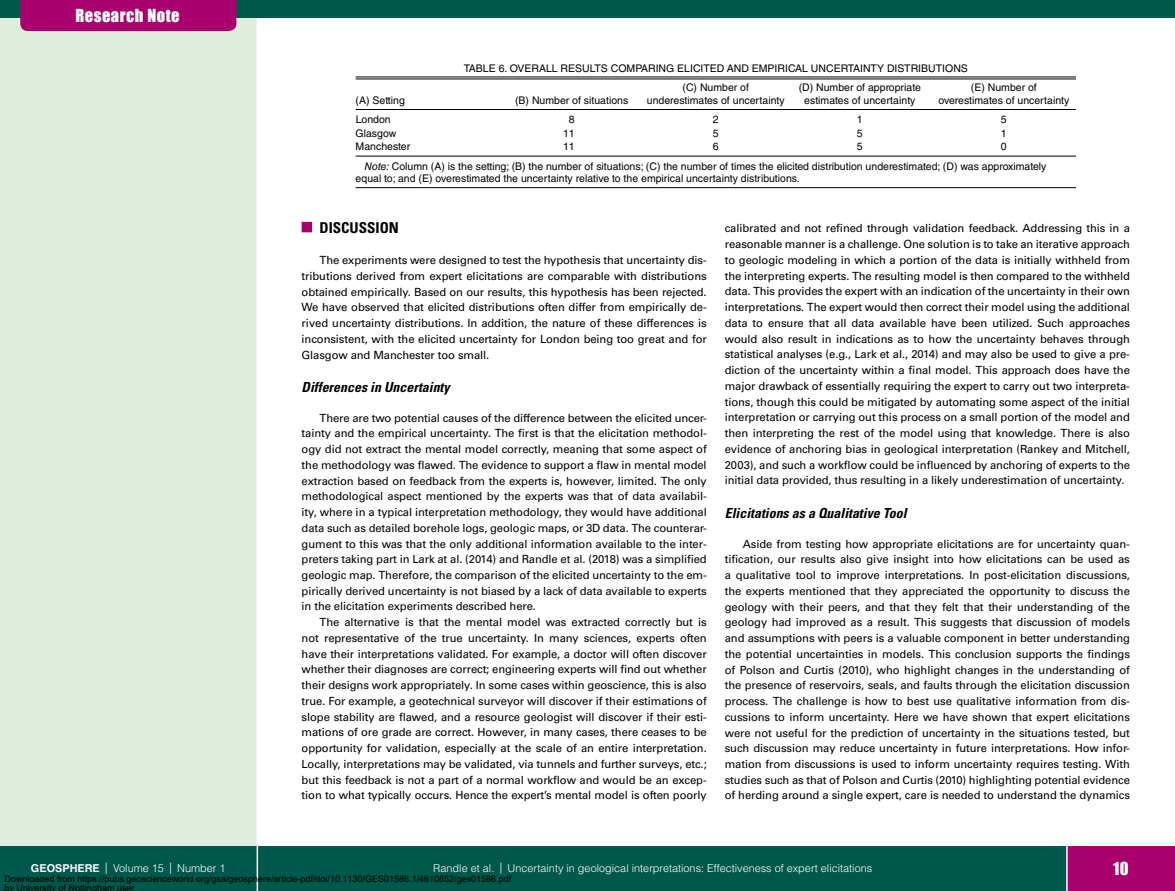
<style>
.page{position:relative;width:1175px;height:891px;background:#fff}
.page>*{position:absolute;margin:0;border:0;box-sizing:border-box;transform-origin:0 0}
.t1{font:16.5px "Impact";letter-spacing:.03em;color:#fff}
.t2{font:700 condensed 15px "Univers LT Std";color:#000}
.t3{font:italic 700 condensed 13.8px "Univers LT Std";color:#000}
.t4{font:11.25px/15.8px "Univers LT Std";letter-spacing:-.01em;color:#000;text-align:justify}
.t5{font:300 10.8px "Helvetica LT Std";color:#fff}
.t6{font:10.5px/12px "Helvetica LT Std";color:#000;text-align:center}
.t7{font:9px/9px "Arial";color:#000}
.s1{font-style:italic}
.s2{font-weight:700}
.s3{font-size:11.25px}
</style>
<div class="page">
<div style="left:0;top:0;width:256px;height:891px;background:#e0ecdc"></div>
<div style="left:0;top:846px;width:1174px;height:45px;background:#00584a"></div>
<hr style="left:256px;top:0;width:2px;height:891px;background:#fff">
<div style="left:0;top:0;width:1174px;height:18px;background:#00584a"></div>
<div style="left:20px;top:0;width:216px;height:31px;background:#a8006c"></div>
<div style="left:1066px;top:846px;width:108px;height:45px;background:#a8006c"></div>
<hr style="left:1066px;top:846px;width:1px;height:45px;background:#fff">
<div style="left:302px;top:222px;width:10px;height:10px;background:#a8006c"></div>
<hr style="left:932px;top:78px;width:144px;height:1px;background:#000">
<hr style="left:932px;top:76px;width:144px;height:1px;background:#000">
<hr style="left:788px;top:78px;width:144px;height:1px;background:#000">
<hr style="left:788px;top:76px;width:144px;height:1px;background:#000">
<hr style="left:644px;top:78px;width:144px;height:1px;background:#000">
<hr style="left:644px;top:76px;width:144px;height:1px;background:#000">
<hr style="left:500px;top:78px;width:144px;height:1px;background:#000">
<hr style="left:500px;top:76px;width:144px;height:1px;background:#000">
<hr style="left:356px;top:78px;width:144px;height:1px;background:#000">
<hr style="left:356px;top:76px;width:144px;height:1px;background:#000">
<hr style="left:932px;top:187px;width:144px;height:1px;background:#000">
<hr style="left:788px;top:187px;width:144px;height:1px;background:#000">
<hr style="left:644px;top:187px;width:144px;height:1px;background:#000">
<hr style="left:500px;top:187px;width:144px;height:1px;background:#000">
<hr style="left:356px;top:187px;width:144px;height:1px;background:#000">
<hr style="left:932px;top:156px;width:144px;height:1px;background:#000">
<hr style="left:788px;top:156px;width:144px;height:1px;background:#000">
<hr style="left:644px;top:156px;width:144px;height:1px;background:#000">
<hr style="left:500px;top:156px;width:144px;height:1px;background:#000">
<hr style="left:356px;top:156px;width:144px;height:1px;background:#000">
<hr style="left:932px;top:109px;width:144px;height:1px;background:#000">
<hr style="left:788px;top:109px;width:144px;height:1px;background:#000">
<hr style="left:644px;top:109px;width:144px;height:1px;background:#000">
<hr style="left:500px;top:109px;width:144px;height:1px;background:#000">
<hr style="left:356px;top:109px;width:144px;height:1px;background:#000">
<h1 class="t1" style="left:75px;top:3px;width:106px">Research Note</h1>
<p class="t6" style="left:464px;top:62px;width:505px">TABLE 6. OVERALL RESULTS COMPARING ELICITED AND EMPIRICAL UNCERTAINTY DISTRIBUTIONS</p>
<p class="t6" style="left:356px;top:94px;width:51px">(A) Setting</p>
<p class="t6" style="left:515px;top:94px;width:115px">(B) Number of situations</p>
<p class="t6" style="left:647px;top:82px;width:139px">(C) Number of underestimates of uncertainty</p>
<p class="t6" style="left:798px;top:82px;width:124px">(D) Number of appropriate estimates of uncertainty</p>
<p class="t6" style="left:938px;top:82px;width:132px">(E) Number of overestimates of uncertainty</p>
<p class="t6" style="left:356px;top:113px;width:37px">London</p>
<p class="t6" style="left:569px;top:113px;width:7px">8</p>
<p class="t6" style="left:713px;top:113px;width:7px">2</p>
<p class="t6" style="left:857px;top:113px;width:7px">1</p>
<p class="t6" style="left:1001px;top:113px;width:7px">5</p>
<p class="t6" style="left:356px;top:127px;width:42px">Glasgow</p>
<p class="t6" style="left:563px;top:127px;width:13px">11</p>
<p class="t6" style="left:713px;top:127px;width:7px">5</p>
<p class="t6" style="left:857px;top:127px;width:7px">5</p>
<p class="t6" style="left:1001px;top:127px;width:7px">1</p>
<p class="t6" style="left:356px;top:140px;width:56px">Manchester</p>
<p class="t6" style="left:563px;top:140px;width:13px">11</p>
<p class="t6" style="left:713px;top:140px;width:7px">6</p>
<p class="t6" style="left:857px;top:140px;width:7px">5</p>
<p class="t6" style="left:364px;top:137px;width:683px;line-height:19.5px;text-align:left;text-indent:636px">0<br><span class="s1">Note:</span> Column (A) is the setting; (B) the number of situations; (C) the number of times the elicited distribution underestimated; (D) was approximately</p>
<p class="t6" style="left:356px;top:172px;width:446px">equal to; and (E) overestimated the uncertainty relative to the empirical uncertainty distributions.</p>
<h2 class="t2" style="left:320px;top:218px;width:81px">DISCUSSION</h2>
<p class="t4" style="left:302px;top:252px;width:407px;text-indent:18px">The experiments were designed to test the hypothesis that uncertainty dis&shy;tributions derived from expert elicitations are comparable with distributions obtained empirically. Based on our results, this hypothesis has been rejected.<br>We have observed that elicited distributions often differ from empirically de&shy;rived uncertainty distributions. In addition, the nature of these differences is inconsistent, with the elicited uncertainty for London being too great and for Glasgow and Manchester too small.</p>
<p class="t3" style="left:302px;top:379px;width:149px">Differences in Uncertainty</p>
<p class="t4" style="left:302px;top:410px;width:407px;text-indent:18px">There are two potential causes of the difference between the elicited uncer&shy;tainty and the empirical uncertainty. The first is that the elicitation methodol&shy;ogy did not extract the mental model correctly, meaning that some aspect of the methodology was flawed. The evidence to support a flaw in mental model extraction based on feedback from the experts is, however, limited. The only methodological aspect mentioned by the experts was that of data availabil&shy;ity, where in a typical interpretation methodology, they would have additional data such as detailed borehole logs, geologic maps, or 3D data. The counterar&shy;gument to this was that the only additional information available to the inter&shy;preters taking part in Lark at al. (2014) and Randle et al. (2018) was a simplified geologic map. Therefore, the comparison of the elicited uncertainty to the em&shy;pirically derived uncertainty is not biased by a lack of data available to experts in the elicitation experiments described here.</p>
<p class="t4" style="left:302px;top:614px;width:407px;text-indent:18px">The alternative is that the mental model was extracted correctly but is not representative of the true uncertainty. In many sciences, experts often have their interpretations validated. For example, a doctor will often discover whether their diagnoses are correct; engineering experts will find out whether their designs work appropriately. In some cases within geoscience, this is also true. For example, a geotechnical surveyor will discover if their estimations of slope stability are flawed, and a resource geologist will discover if their esti&shy;mations of ore grade are correct. However, in many cases, there ceases to be opportunity for validation, especially at the scale of an entire interpretation.<br>Locally, interpretations may be validated, via tunnels and further surveys, etc.; but this feedback is not a part of a normal workflow and would be an excep&shy;tion to what typically occurs. Hence the expert’s mental model is often poorly</p>
<p class="t4" style="left:724px;top:221px;width:407px">calibrated and not refined through validation feedback. Addressing this in a reasonable manner is a challenge. One solution is to take an iterative approach to geologic modeling in which a portion of the data is initially withheld from the interpreting experts. The resulting model is then compared to the withheld data. This provides the expert with an indication of the uncertainty in their own interpretations. The expert would then correct their model using the additional data to ensure that all data available have been utilized. Such approaches would also result in indications as to how the uncertainty behaves through statistical analyses (e.g., Lark et al., 2014) and may also be used to give a pre&shy;diction of the uncertainty within a final model. This approach does have the major drawback of essentially requiring the expert to carry out two interpreta&shy;tions, though this could be mitigated by automating some aspect of the initial interpretation or carrying out this process on a small portion of the model and then interpreting the rest of the model using that knowledge. There is also evidence of anchoring bias in geological interpretation (Rankey and Mitchell, 2003), and such a workflow could be influenced by anchoring of experts to the initial data provided, thus resulting in a likely underestimation of uncertainty.</p>
<p class="t3" style="left:724px;top:505px;width:183px">Elicitations as a Qualitative Tool</p>
<p class="t4" style="left:724px;top:536px;width:407px;text-indent:18px">Aside from testing how appropriate elicitations are for uncertainty quan&shy;tification, our results also give insight into how elicitations can be used as a qualitative tool to improve interpretations. In post-elicitation discussions, the experts mentioned that they appreciated the opportunity to discuss the geology with their peers, and that they felt that their understanding of the geology had improved as a result. This suggests that discussion of models and assumptions with peers is a valuable component in better understanding the potential uncertainties in models. This conclusion supports the findings of Polson and Curtis (2010), who highlight changes in the understanding of the presence of reservoirs, seals, and faults through the elicitation discussion process. The challenge is how to best use qualitative information from dis&shy;cussions to inform uncertainty. Here we have shown that expert elicitations were not useful for the prediction of uncertainty in the situations tested, but such discussion may reduce uncertainty in future interpretations. How infor&shy;mation from discussions is used to inform uncertainty requires testing. With studies such as that of Polson and Curtis (2010) highlighting potential evidence of herding around a single expert, care is needed to understand the dynamics</p>
<p class="t5" style="left:31px;top:862px;width:196px"><span class="s2">GEOSPHERE</span> <span class="s3">|</span> Volume 15 <span class="s3">|</span> Number 1</p>
<p class="t5" style="left:433px;top:862px;width:440px">Randle et al. <span class="s3">|</span> Uncertainty in geological interpretations: Effectiveness of expert elicitations</p>
<h1 class="t1" style="left:1113px;top:856px;width:17px">10</h1>
<p class="t7" style="left:4px;top:875px;width:508px">Downloaded from https://pubs.geoscienceworld.org/gsa/geosphere/article-pdf/doi/10.1130/GES01586.1/4610852/ges01586.pdf by University of Nottingham user</p>
</div>
